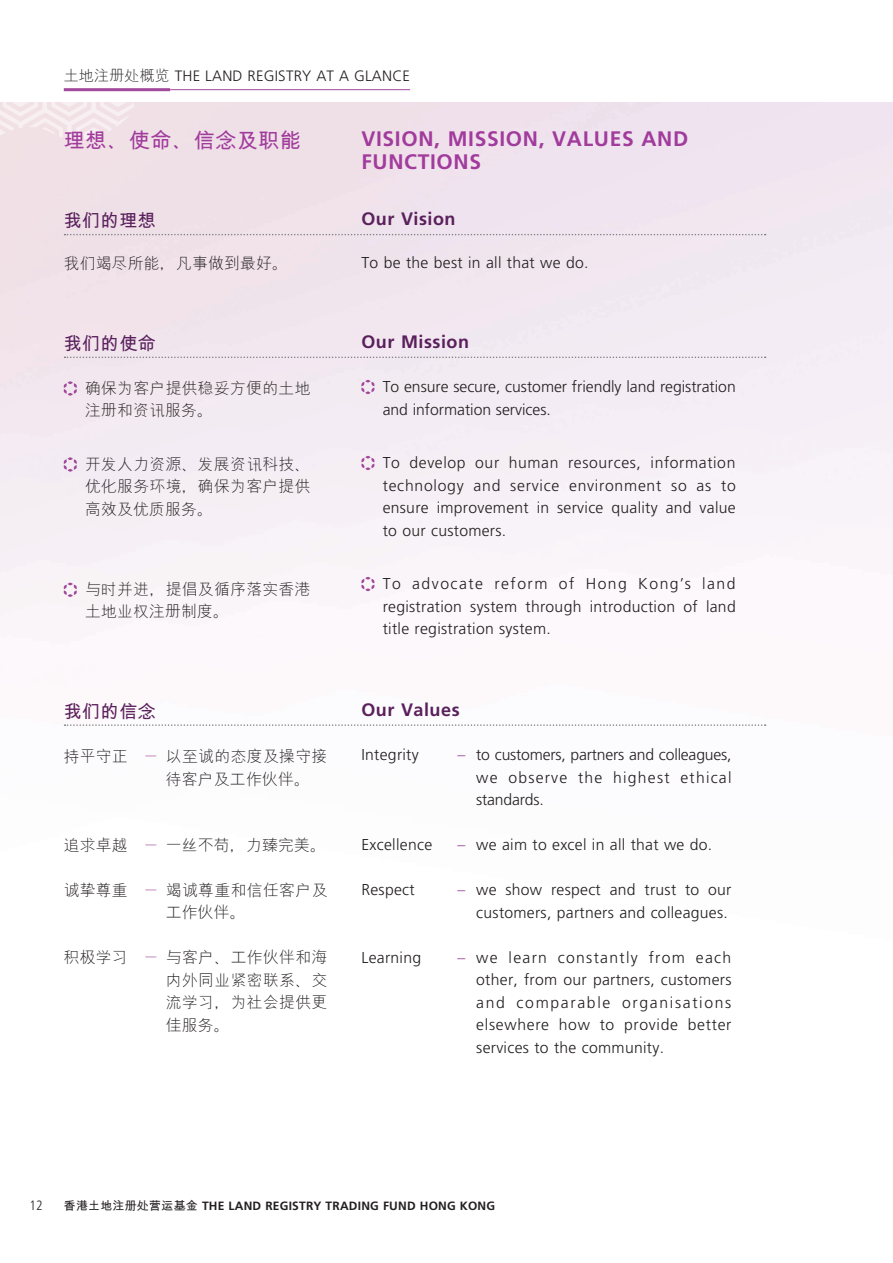
<style>
.page{position:relative;width:893px;height:1263px;background:#fff}
.page>*{position:absolute;margin:0;border:0;box-sizing:border-box;transform-origin:0 0}
.t1{font:700 21px/22.5px "Frutiger LT Std";letter-spacing:.03em;color:#a13b9c}
.t2{font:700 21px "M Hei PRC";letter-spacing:.03em;color:#a13b9c}
.t3{font:700 18px "Frutiger LT Std";letter-spacing:.03em;color:#5a205c}
.t4{font:700 18px "M Hei PRC";letter-spacing:.03em;color:#5a205c}
.t5{font:300 15.75px/22.5px "Frutiger LT Std";letter-spacing:.02em;color:#231f20;text-align:justify}
.t6{font:300 15.75px/22.5px "M Hei PRC";letter-spacing:.025em;color:#231f20}
.t7{font:300 15.75px/22.5px "Frutiger LT Std";color:#231f20}
.t8{font:300 15px "Frutiger LT Std";letter-spacing:.015em;color:#231f20}
.t9{font:300 condensed 13.5px "Frutiger LT Std";color:#231f20}
.t10{font:700 12px "Frutiger LT Std";letter-spacing:.02em;color:#231f20}
.s1{font-family:"M Hei PRC"}
.s2{color:#a1499b}
</style>
<div class="page">
<svg style="left:0;top:88px;width:134px;height:61px"></svg>
<hr style="left:64px;top:88px;width:106px;height:3px;background:#a1499b">
<hr style="left:170px;top:89px;width:240px;height:1px;background:#a1499b">
<svg style="left:64px;top:381px;width:13px;height:15px"></svg>
<svg style="left:64px;top:457px;width:13px;height:15px"></svg>
<svg style="left:64px;top:582px;width:13px;height:15px"></svg>
<svg style="left:361px;top:380px;width:13px;height:14px"></svg>
<svg style="left:361px;top:456px;width:13px;height:14px"></svg>
<svg style="left:361px;top:577px;width:13px;height:14px"></svg>
<svg style="left:65px;top:357px;width:701px;height:1px"></svg>
<svg style="left:65px;top:234px;width:701px;height:1px"></svg>
<svg style="left:65px;top:724px;width:701px;height:2px"></svg>
<p class="t8" style="left:64px;top:68px;width:348px"><span class="s1">土地注册处概览</span> THE LAND REGISTRY AT A GLANCE</p>
<h1 class="t2" style="left:64px;top:130px;width:239px">理想、使命、信念及职能</h1>
<h1 class="t1" style="left:361px;top:128px;width:328px">VISION, MISSION, VALUES AND<br>FUNCTIONS</h1>
<h2 class="t4" style="left:64px;top:212px;width:94px">我们的理想</h2>
<h2 class="t3" style="left:361px;top:209px;width:96px">Our Vision</h2>
<p class="t6" style="left:64px;top:252px;width:226px">我们竭尽所能，凡事做到最好。</p>
<p class="t5" style="left:361px;top:251px;width:229px">To be the best in all that we do.</p>
<h2 class="t4" style="left:64px;top:334px;width:94px">我们的使命</h2>
<h2 class="t3" style="left:361px;top:331px;width:109px">Our Mission</h2>
<p class="t6" style="left:85px;top:376px;width:227px">确保为客户提供稳妥方便的土地注册和资讯服务。</p>
<p class="t7" style="left:383px;top:376px;width:355px">To ensure secure, customer friendly land registration and information services.</p>
<p class="t6" style="left:85px;top:452px;width:227px;text-align:justify">开发人力资源、发展资讯科技、优化服务环境，确保为客户提供高效及优质服务。</p>
<p class="t5" style="left:383px;top:452px;width:355px">To develop our human resources, information technology and service environment so as to ensure improvement in service quality and value to our customers.</p>
<p class="t6" style="left:85px;top:578px;width:227px">与时并进，提倡及循序落实香港土地业权注册制度。</p>
<p class="t5" style="left:383px;top:573px;width:355px">To advocate reform of Hong Kong’s land registration system through introduction of land title registration system.</p>
<h2 class="t4" style="left:64px;top:702px;width:94px">我们的信念</h2>
<h2 class="t3" style="left:361px;top:699px;width:100px">Our Values</h2>
<p class="t6" style="left:166px;top:745px;width:163px;text-indent:-102px">持平守正 <span class="s2">－</span>以至诚的态度及操守接待客户及工作伙伴。</p>
<p class="t5" style="left:361px;top:744px;width:59px">Integrity</p>
<p class="t5" style="left:476px;top:744px;width:257px;text-indent:-19px"><span class="s2">–</span> to customers, partners and colleagues, we observe the highest ethical standards.</p>
<p class="t6" style="left:64px;top:833px;width:264px">追求卓越 <span class="s2">－</span>一丝不苟，力臻完美。</p>
<p class="t5" style="left:361px;top:834px;width:72px">Excellence</p>
<p class="t5" style="left:457px;top:834px;width:256px"><span class="s2">–</span> we aim to excel in all that we do.</p>
<p class="t6" style="left:166px;top:878px;width:163px;text-indent:-102px">诚挚尊重 <span class="s2">－</span>竭诚尊重和信任客户及工作伙伴。</p>
<p class="t5" style="left:361px;top:879px;width:55px">Respect</p>
<p class="t5" style="left:457px;top:879px;width:276px;text-align:right"><span class="s2">–</span> we show respect and trust to our customers, partners and colleagues.</p>
<p class="t6" style="left:166px;top:946px;width:163px;text-align:justify;text-indent:-102px">积极学习 <span class="s2">－</span>与客户、工作伙伴和海内外同业紧密联系、交流学习，为社会提供更佳服务。</p>
<p class="t5" style="left:361px;top:946px;width:61px">Learning</p>
<p class="t5" style="left:476px;top:946px;width:257px;text-indent:-19px"><span class="s2">–</span> we learn constantly from each other, from our partners, customers and comparable organisations elsewhere how to provide better services to the community.</p>
<p class="t9" style="left:30px;top:1198px;width:14px">12</p>
<p class="t10" style="left:64px;top:1199px;width:433px"><span class="s1">香港土地注册处营运基金</span> THE LAND REGISTRY TRADING FUND HONG KONG</p>
</div>
